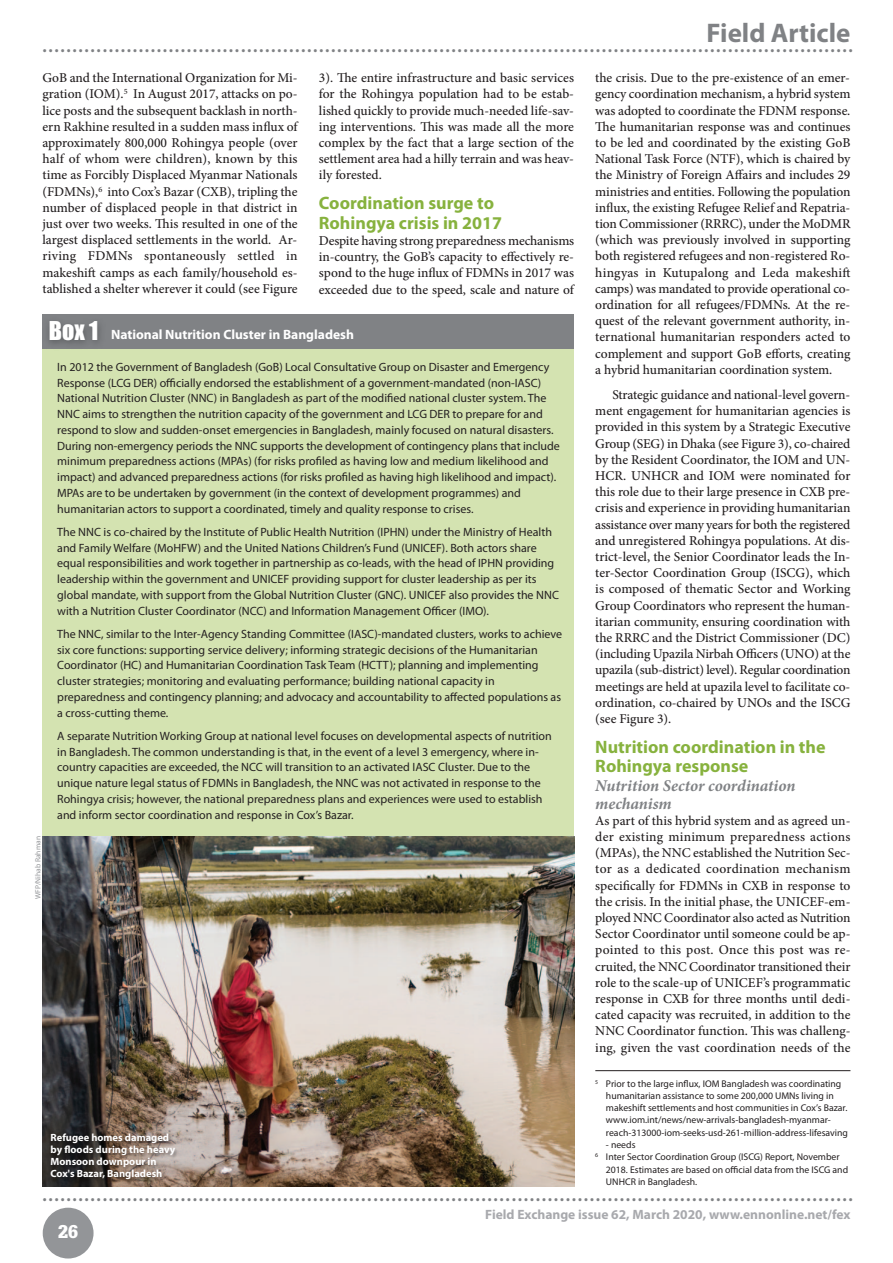
<style>
.page{position:relative;width:893px;height:1263px;background:#fff}
.page>*{position:absolute;margin:0;border:0;box-sizing:border-box;transform-origin:0 0}
.t1{font:700 27px "Myriad Pro";color:#808285}
.t2{font:24px "Impact";color:#fff}
.t3{font:700 18px/19.5px "Myriad Pro";color:#87b23e}
.t4{font:900 18px "Glypha 75";color:#fff}
.t5{font:700 16.5px "Myriad Pro";color:#808285}
.t6{font:italic 700 16.5px "Minion Pro";color:#808285}
.t7{font:500 13.5px/16.2px "Minion Pro";letter-spacing:-.005em;color:#231f20;text-align:justify}
.t8{font:700 13.5px "Myriad Pro";color:#a8a9ad}
.t9{font:700 13.5px "Myriad Pro";color:#fff}
.t10{font:12px/15.8px "Myriad Pro";color:#231f20}
.t11{font:700 10.5px/12px "Myriad Pro";color:#fff}
.t12{font:9.75px/12.3px "Myriad Pro";color:#231f20}
.t13{font:7.5px "Myriad Pro";color:#939598}
</style>
<div class="page">
<div style="left:43px;top:1208px;width:51px;height:50px;background:#939598;border-radius:50%"></div>
<hr style="left:595px;top:1070px;width:255px;height:1px;background:#231f20">
<div style="left:43px;top:348px;width:531px;height:499px;background:#d4e3b1"></div>
<div style="left:43px;top:315px;width:531px;height:34px;background:#808285"></div>
<img style="left:43px;top:837px;width:531px;height:349px">
<img style="left:42px;top:1128px;width:150px;height:80px">
<p class="t1" style="left:707px;top:22px;width:145px">Field Article</p>
<p class="t5" style="left:43px;top:41px;width:812px">.......................................................................................................................................</p>
<p class="t7" style="left:43px;top:71px;width:257px">GoB and the International Organization for Mi&shy;gration (IOM).<sup>5</sup> In August 2017, attacks on po&shy;lice posts and the subsequent backlash in north&shy;ern Rakhine resulted in a sudden mass influx of approximately 800,000 Rohingya people (over half of whom were children), known by this time as Forcibly Displaced Myanmar Nationals (FDMNs),<sup>6</sup> into Cox’s Bazar (CXB), tripling the number of displaced people in that district in just over two weeks. This resulted in one of the largest displaced settlements in the world. Ar&shy;riving FDMNs spontaneously settled in makeshift camps as each family/household es&shy;tablished a shelter wherever it could (see Figure</p>
<p class="t7" style="left:319px;top:71px;width:257px">3). The entire infrastructure and basic services for the Rohingya population had to be estab&shy;lished quickly to provide much-needed life-sav&shy;ing interventions. This was made all the more complex by the fact that a large section of the settlement area had a hilly terrain and was heav&shy;ily forested.</p>
<p class="t3" style="left:319px;top:195px;width:177px">Coordination surge to</p>
<p class="t3" style="left:319px;top:215px;width:185px">Rohingya crisis in 2017</p>
<p class="t7" style="left:319px;top:234px;width:257px">Despite having strong preparedness mechanisms in-country, the GoB’s capacity to effectively re&shy;spond to the huge influx of FDMNs in 2017 was exceeded due to the speed, scale and nature of</p>
<p class="t13" style="left:35px;top:899px;width:64px;rotate:-90deg">WFP/Nihab Rahman</p>
<p class="t2" style="left:49px;top:322px;width:51px">Box 1</p>
<p class="t9" style="left:111px;top:329px;width:244px">National Nutrition Cluster in Bangladesh</p>
<p class="t10" style="left:57px;top:360px;width:504px">In 2012 the Government of Bangladesh (GoB) Local Consultative Group on Disaster and Emergency Response (LCG DER) officially endorsed the establishment of a government-mandated (non-IASC)<br>National Nutrition Cluster (NNC) in Bangladesh as part of the modified national cluster system. The NNC aims to strengthen the nutrition capacity of the government and LCG DER to prepare for and respond to slow and sudden-onset emergencies in Bangladesh, mainly focused on natural disasters.<br>During non-emergency periods the NNC supports the development of contingency plans that include minimum preparedness actions (MPAs) (for risks profiled as having low and medium likelihood and impact) and advanced preparedness actions (for risks profiled as having high likelihood and impact).<br>MPAs are to be undertaken by government (in the context of development programmes) and humanitarian actors to support a coordinated, timely and quality response to crises.</p>
<p class="t10" style="left:57px;top:525px;width:503px">The NNC is co-chaired by the Institute of Public Health Nutrition (IPHN) under the Ministry of Health and Family Welfare (MoHFW) and the United Nations Children’s Fund (UNICEF). Both actors share equal responsibilities and work together in partnership as co-leads, with the head of IPHN providing leadership within the government and UNICEF providing support for cluster leadership as per its global mandate, with support from the Global Nutrition Cluster (GNC). UNICEF also provides the NNC with a Nutrition Cluster Coordinator (NCC) and Information Management Officer (IMO).</p>
<p class="t10" style="left:57px;top:627px;width:507px">The NNC, similar to the Inter-Agency Standing Committee (IASC)-mandated clusters, works to achieve six core functions: supporting service delivery; informing strategic decisions of the Humanitarian Coordinator (HC) and Humanitarian Coordination Task Team (HCTT); planning and implementing cluster strategies; monitoring and evaluating performance; building national capacity in preparedness and contingency planning; and advocacy and accountability to affected populations as a cross-cutting theme.</p>
<p class="t10" style="left:57px;top:729px;width:496px">A separate Nutrition Working Group at national level focuses on developmental aspects of nutrition in Bangladesh. The common understanding is that, in the event of a level 3 emergency, where in&shy;country capacities are exceeded, the NCC will transition to an activated IASC Cluster. Due to the unique nature legal status of FDMNs in Bangladesh, the NNC was not activated in response to the Rohingya crisis; however, the national preparedness plans and experiences were used to establish and inform sector coordination and response in Cox’s Bazar.</p>
<p class="t11" style="left:51px;top:1132px;width:126px">Refugee homes damaged by floods during the heavy<br>Monsoon downpour in<br>Cox's Bazar, Bangladesh</p>
<p class="t7" style="left:595px;top:71px;width:257px">the crisis. Due to the pre-existence of an emer&shy;gency coordination mechanism, a hybrid system was adopted to coordinate the FDNM response.<br>The humanitarian response was and continues to be led and coordinated by the existing GoB National Task Force (NTF), which is chaired by the Ministry of Foreign Affairs and includes 29 ministries and entities. Following the population influx, the existing Refugee Relief and Repatria&shy;tion Commissioner (RRRC), under the MoDMR (which was previously involved in supporting both registered refugees and non-registered Ro&shy;hingyas in Kutupalong and Leda makeshift camps) was mandated to provide operational co&shy;ordination for all refugees/FDMNs. At the re&shy;quest of the relevant government authority, in&shy;ternational humanitarian responders acted to complement and support GoB efforts, creating a hybrid humanitarian coordination system.</p>
<p class="t7" style="left:595px;top:388px;width:257px;text-indent:17px">Strategic guidance and national-level govern&shy;ment engagement for humanitarian agencies is provided in this system by a Strategic Executive Group (SEG) in Dhaka (see Figure 3), co-chaired by the Resident Coordinator, the IOM and UN-HCR. UNHCR and IOM were nominated for this role due to their large presence in CXB pre&shy;crisis and experience in providing humanitarian assistance over many years for both the registered and unregistered Rohingya populations. At dis&shy;trict-level, the Senior Coordinator leads the In&shy;ter-Sector Coordination Group (ISCG), which is composed of thematic Sector and Working Group Coordinators who represent the human&shy;itarian community, ensuring coordination with the RRRC and the District Commissioner (DC) (including Upazila Nirbah Officers (UNO) at the upazila (sub-district) level). Regular coordination meetings are held at upazila level to facilitate co&shy;ordination, co-chaired by UNOs and the ISCG (see Figure 3).</p>
<p class="t3" style="left:595px;top:739px;width:232px">Nutrition coordination in the<br>Rohingya response</p>
<p class="t6" style="left:595px;top:779px;width:202px">Nutrition Sector coordination</p>
<p class="t6" style="left:595px;top:797px;width:78px">mechanism</p>
<p class="t7" style="left:595px;top:813px;width:257px">As part of this hybrid system and as agreed un&shy;der existing minimum preparedness actions (MPAs), the NNC established the Nutrition Sec&shy;tor as a dedicated coordination mechanism specifically for FDMNs in CXB in response to the crisis. In the initial phase, the UNICEF-em&shy;ployed NNC Coordinator also acted as Nutrition Sector Coordinator until someone could be ap&shy;pointed to this post. Once this post was re&shy;cruited, the NNC Coordinator transitioned their role to the scale-up of UNICEF’s programmatic response in CXB for three months until dedi&shy;cated capacity was recruited, in addition to the NNC Coordinator function. This was challeng&shy;ing, given the vast coordination needs of the</p>
<p class="t12" style="left:606px;top:1078px;width:244px;text-indent:-11px"><sup>5</sup> Prior to the large influx, IOM Bangladesh was coordinating humanitarian assistance to some 200,000 UMNs living in makeshift settlements and host communities in Cox’s Bazar. www.iom.int/news/new-arrivals-bangladesh-myanmar&shy;reach-313000-iom-seeks-usd-261-million-address-lifesaving</p>
<p class="t12" style="left:606px;top:1139px;width:31px">- needs</p>
<p class="t12" style="left:606px;top:1152px;width:244px;text-indent:-11px"><sup>6</sup> Inter Sector Coordination Group (ISCG) Report, November<br>2018. Estimates are based on official data from the ISCG and<br>UNHCR in Bangladesh.</p>
<p class="t5" style="left:43px;top:1189px;width:812px">.......................................................................................................................................</p>
<p class="t8" style="left:485px;top:1209px;width:367px">Field Exchange issue 62, March 2020, www.ennonline.net/fex</p>
<p class="t4" style="left:58px;top:1221px;width:22px">26</p>
</div>
